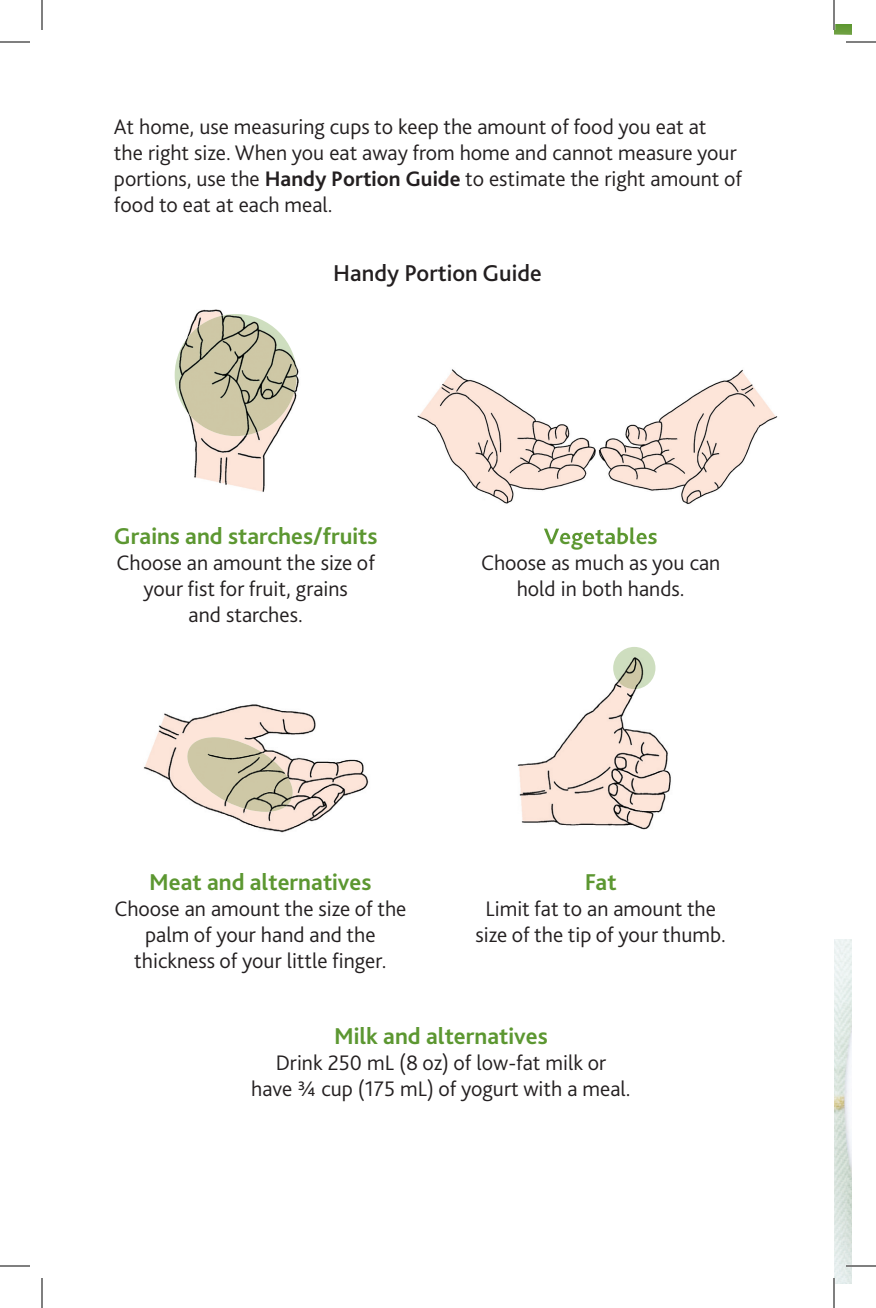
<style>
.page{position:relative;width:876px;height:1308px;background:#fff}
.page>*{position:absolute;margin:0;border:0;box-sizing:border-box;transform-origin:0 0}
.t1{font:700 24px "Bliss 2";color:#5c9731}
.t2{font:500 24px "Bliss 2";color:#231f20}
.t3{font:300 22px/26px "Bliss 2";color:#231f20;text-align:center}
.s1{font-weight:700}
</style>
<div class="page">
<svg style="left:834px;top:24px;width:18px;height:11px"></svg>
<img style="left:417px;top:369px;width:361px;height:136px">
<img style="left:544px;top:527px;width:113px;height:11px">
<img style="left:517px;top:647px;width:154px;height:183px">
<img style="left:613px;top:647px;width:42px;height:42px;border-radius:21px">
<img style="left:143px;top:704px;width:226px;height:129px">
<img style="left:182px;top:737px;width:116px;height:75px">
<img style="left:174px;top:309px;width:125px;height:183px">
<img style="left:175px;top:314px;width:122px;height:122px;border-radius:61px">
<img style="left:834px;top:939px;width:18px;height:345px">
<hr style="left:846px;top:1265px;width:30px;height:2px;background:#fff">
<hr style="left:0;top:42px;width:30px;height:1px;background:#000">
<hr style="left:846px;top:42px;width:30px;height:1px;background:#000">
<hr style="left:0;top:1266px;width:30px;height:1px;background:#000">
<hr style="left:846px;top:1266px;width:30px;height:1px;background:#000">
<hr style="left:42px;top:0;width:1px;height:30px;background:#000">
<hr style="left:42px;top:1278px;width:1px;height:30px;background:#000">
<hr style="left:834px;top:0;width:1px;height:30px;background:#000">
<hr style="left:834px;top:1278px;width:1px;height:30px;background:#000">
<p class="t3" style="left:114px;top:113px;width:630px;text-align:left">At home, use measuring cups to keep the amount of food you eat at<br>the right size. When you eat away from home and cannot measure your portions, use the <span class="s1">Handy Portion Guide</span> to estimate the right amount of food to eat at each meal.</p>
<p class="t2" style="left:333px;top:258px;width:210px">Handy Portion Guide</p>
<p class="t1" style="left:114px;top:522px;width:265px">Grains and starches/fruits</p>
<p class="t3" style="left:116px;top:550px;width:260px">Choose an amount the size of your fist for fruit, grains<br>and starches.</p>
<p class="t1" style="left:544px;top:522px;width:115px">Vegetables</p>
<p class="t3" style="left:481px;top:550px;width:241px">Choose as much as you can hold in both hands.</p>
<p class="t1" style="left:149px;top:867px;width:224px">Meat and alternatives</p>
<p class="t3" style="left:114px;top:895px;width:294px">Choose an amount the size of the palm of your hand and the thickness of your little finger.</p>
<p class="t1" style="left:585px;top:867px;width:34px">Fat</p>
<p class="t3" style="left:475px;top:895px;width:252px">Limit fat to an amount the size of the tip of your thumb.</p>
<p class="t1" style="left:334px;top:1021px;width:215px">Milk and alternatives</p>
<p class="t3" style="left:251px;top:1049px;width:381px">Drink 250 mL (8 oz) of low-fat milk or<br>have ¾ cup (175 mL) of yogurt with a meal.</p>
</div>
